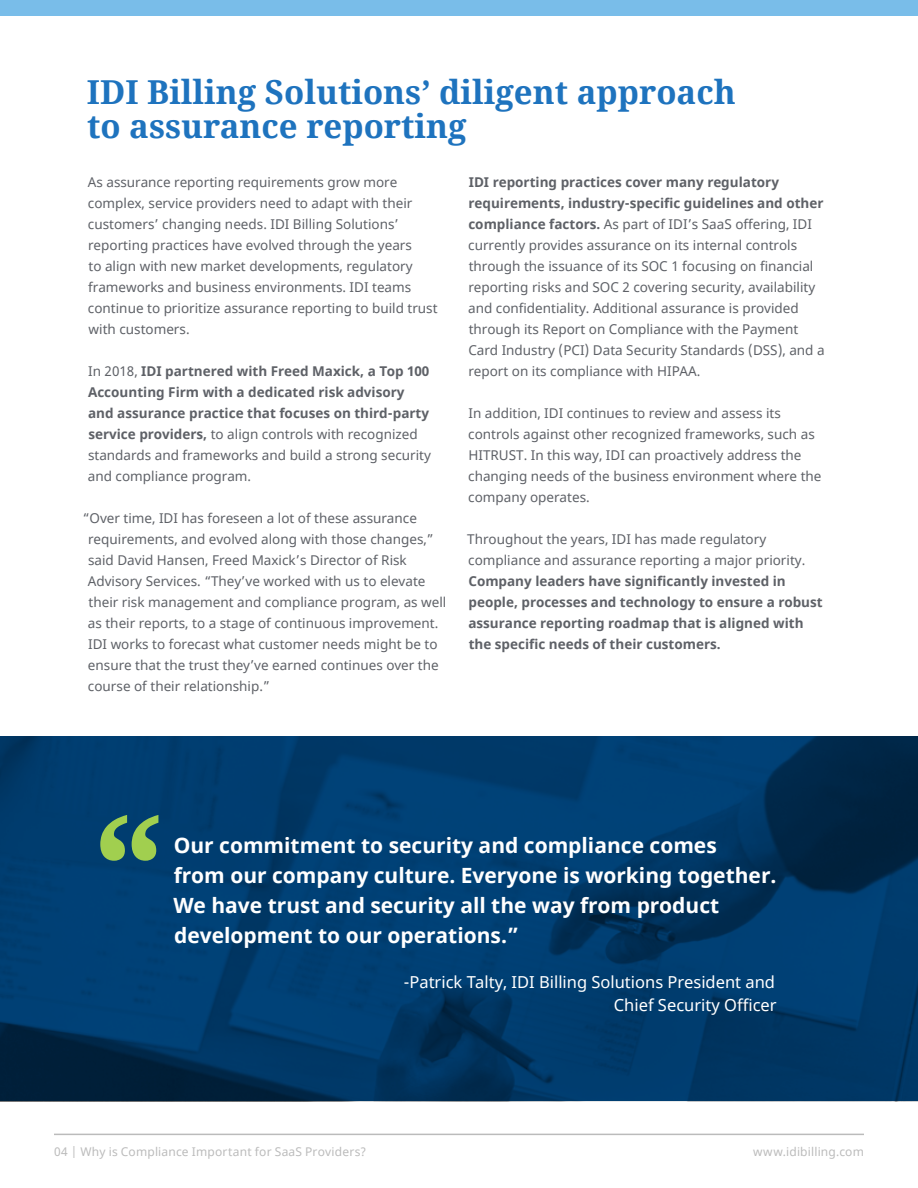
<style>
.page{position:relative;width:918px;height:1188px;background:#fff}
.page>*{position:absolute;margin:0;border:0;box-sizing:border-box;transform-origin:0 0}
.t1{font:700 150px "Noto Serif";color:#a1cf4f}
.t2{font:700 33px/34.5px "Noto Serif";color:#1e73be}
.t3{font:700 21px/30px "Noto Sans";color:#fff}
.t4{font:16.5px/22.5px "Noto Sans";color:#fff;text-align:right}
.t5{font:13.5px/21px "Noto Sans";color:#5e6167}
.t6{font:700 13.5px/21px "Noto Sans";color:#5e6167}
.t7{font:12px "Noto Sans";letter-spacing:.015em;color:#bbb}
.s1{font-weight:700}
.s2{font-weight:400}
</style>
<div class="page">
<hr style="left:54px;top:1134px;width:810px;height:1px;background:#bbb">
<div style="left:0;top:0;width:918px;height:16px;background:#79bde9"></div>
<img style="left:0;top:736px;width:918px;height:365px">
<h2 class="t2" style="left:87px;top:78px;width:650px">IDI Billing Solutions’ diligent approach to assurance reporting</h2>
<p class="t5" style="left:468px;top:172px;width:358px"><span class="s1">IDI reporting practices cover many regulatory requirements, industry-specific guidelines and other compliance factors.</span> As part of IDI’s SaaS offering, IDI currently provides assurance on its internal controls through the issuance of its SOC 1 focusing on financial reporting risks and SOC 2 covering security, availability and confidentiality. Additional assurance is provided through its Report on Compliance with the Payment Card Industry (PCI) Data Security Standards (DSS), and a report on its compliance with HIPAA.</p>
<p class="t5" style="left:468px;top:403px;width:355px">In addition, IDI continues to review and assess its controls against other recognized frameworks, such as HITRUST. In this way, IDI can proactively address the changing needs of the business environment where the company operates.</p>
<p class="t5" style="left:467px;top:529px;width:340px">Throughout the years, IDI has made regulatory compliance and assurance reporting a major priority.</p>
<p class="t6" style="left:468px;top:571px;width:356px">Company leaders have significantly invested in people, processes and technology to ensure a robust assurance reporting roadmap that is aligned with the specific needs of their customers.</p>
<p class="t5" style="left:88px;top:172px;width:351px">As assurance reporting requirements grow more complex, service providers need to adapt with their customers’ changing needs. IDI Billing Solutions’ reporting practices have evolved through the years<br>to align with new market developments, regulatory frameworks and business environments. IDI teams continue to prioritize assurance reporting to build trust with customers.</p>
<p class="t6" style="left:88px;top:362px;width:345px"><span class="s2">In 2018,</span> IDI partnered with Freed Maxick, a Top 100<br>Accounting Firm with a dedicated risk advisory and assurance practice that focuses on third-party service providers, <span class="s2">to align controls with recognized standards and frameworks and build a strong security and compliance program.</span></p>
<p class="t5" style="left:88px;top:508px;width:360px;text-indent:-5px">“Over time, IDI has foreseen a lot of these assurance requirements, and evolved along with those changes,” said David Hansen, Freed Maxick’s Director of Risk Advisory Services. “They’ve worked with us to elevate their risk management and compliance program, as well as their reports, to a stage of continuous improvement.<br>IDI works to forecast what customer needs might be to ensure that the trust they’ve earned continues over the course of their relationship.”</p>
<h1 class="t1" style="left:92px;top:806px;width:75px">“</h1>
<h3 class="t3" style="left:174px;top:833px;width:605px">Our commitment to security and compliance comes<br>from our company culture. Everyone is working together.<br>We have trust and security all the way from product development to our operations.”</h3>
<p class="t4" style="left:404px;top:972px;width:374px">-Patrick Talty, IDI Billing Solutions President and<br>Chief Security Officer</p>
<p class="t7" style="left:54px;top:1146px;width:314px">04 | Why is Compliance Important for SaaS Providers?</p>
<p class="t7" style="left:753px;top:1146px;width:112px">www.idibilling.com</p>
</div>
